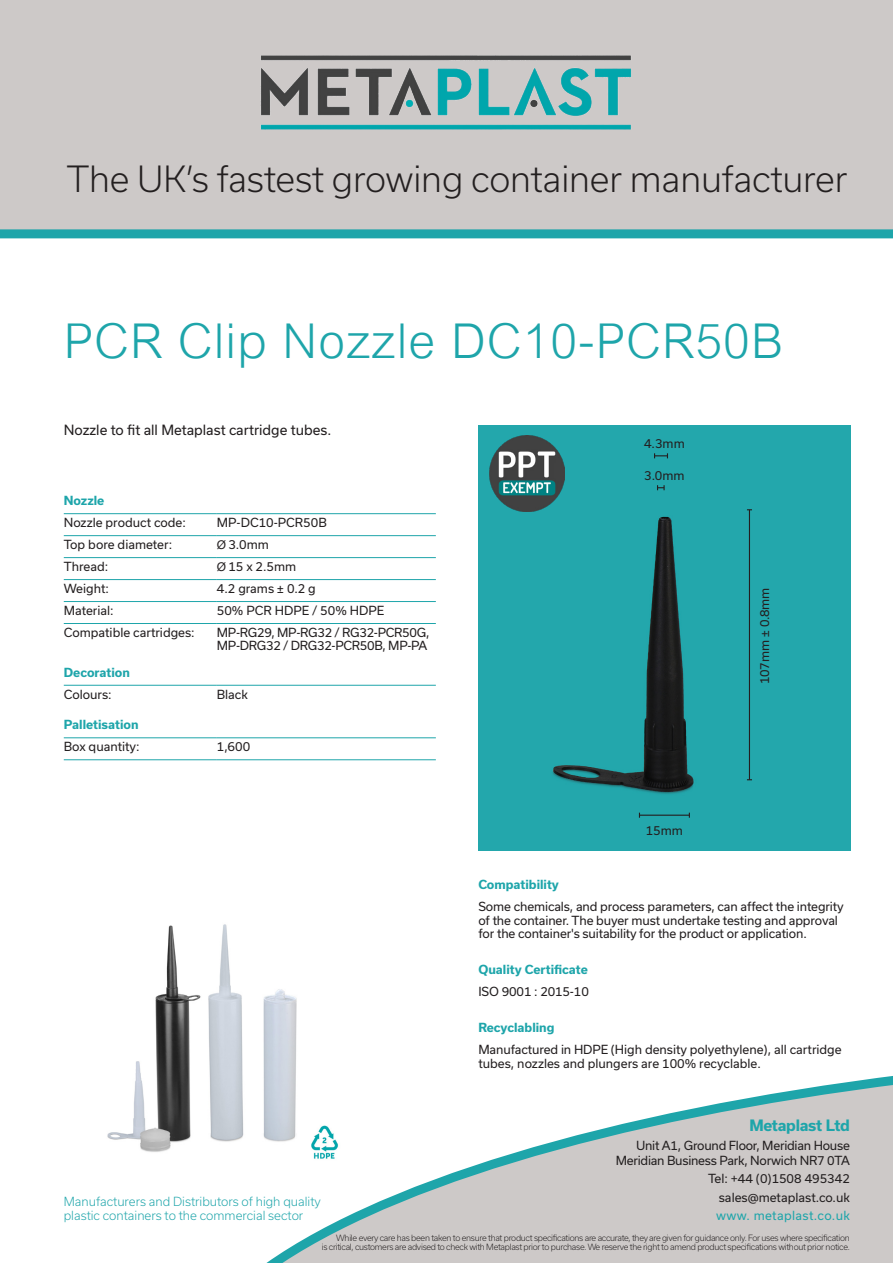
<style>
.page{position:relative;width:893px;height:1263px;background:#fff}
.page>*{position:absolute;margin:0;border:0;box-sizing:border-box;transform-origin:0 0}
.t1{font:300 48px "Arial";letter-spacing:.025em;color:#1ea5aa}
.t2{font:300 34.5px "Usual";letter-spacing:-.005em;color:#231f20}
.IPL_PullPara{font:700 15px "Usual";letter-spacing:-.02em;color:#1ea5aa}
.t3{font:13.5px "Usual";color:#231f20}
.IPL_PullPara-2{font:12px/13.5px "Usual";letter-spacing:-.01em;color:#231f20}
.IPL_PullPara-3{font:300 12px/14.4px "Usual";color:#1ea5aa}
.IPL_Table_head{font:700 12px "Usual";color:#1ea5aa}
.IPL_PullPara-4{font:12px "Usual";letter-spacing:.03em;color:#1ea5aa}
.t4{font:300 8.25px "Usual";letter-spacing:-.035em;color:#231f20}
.s1{font-family:"Arial"}
</style>
<div class="page">
<img style="left:107px;top:924px;width:190px;height:228px">
<div style="left:0;top:0;width:893px;height:238px;background:#cdc9c8"></div>
<img style="left:259px;top:53px;width:375px;height:79px">
<svg style="left:230px;top:1069px;width:663px;height:194px"></svg>
<hr style="left:64px;top:513px;width:153px;height:1px;background:#1ea5aa">
<hr style="left:217px;top:513px;width:219px;height:1px;background:#1ea5aa">
<hr style="left:64px;top:535px;width:153px;height:1px;background:#1ea5aa">
<hr style="left:64px;top:557px;width:153px;height:1px;background:#1ea5aa">
<hr style="left:64px;top:579px;width:153px;height:1px;background:#1ea5aa">
<hr style="left:64px;top:601px;width:153px;height:1px;background:#1ea5aa">
<hr style="left:64px;top:623px;width:153px;height:1px;background:#1ea5aa">
<hr style="left:217px;top:535px;width:219px;height:1px;background:#1ea5aa">
<hr style="left:217px;top:557px;width:219px;height:1px;background:#1ea5aa">
<hr style="left:217px;top:579px;width:219px;height:1px;background:#1ea5aa">
<hr style="left:217px;top:601px;width:219px;height:1px;background:#1ea5aa">
<hr style="left:217px;top:623px;width:219px;height:1px;background:#1ea5aa">
<hr style="left:64px;top:737px;width:153px;height:1px;background:#1ea5aa">
<hr style="left:217px;top:737px;width:219px;height:1px;background:#1ea5aa">
<hr style="left:64px;top:759px;width:153px;height:1px;background:#1ea5aa">
<hr style="left:217px;top:759px;width:219px;height:1px;background:#1ea5aa">
<hr style="left:64px;top:685px;width:153px;height:1px;background:#1ea5aa">
<hr style="left:217px;top:685px;width:219px;height:1px;background:#1ea5aa">
<img style="left:478px;top:425px;width:372px;height:425px">
<hr style="left:749px;top:510px;width:1px;height:270px;background:#231f20">
<hr style="left:639px;top:815px;width:50px;height:1px;background:#231f20">
<img style="left:308px;top:1123px;width:33px;height:39px">
<svg style="left:657px;top:485px;width:8px;height:5px"></svg>
<svg style="left:654px;top:453px;width:14px;height:5px"></svg>
<img style="left:489px;top:436px;width:76px;height:76px">
<p class="t2" style="left:67px;top:160px;width:782px">The UK’s fastest growing container manufacturer</p>
<p class="t1" style="left:64px;top:314px;width:721px">PCR Clip Nozzle DC10-PCR50B</p>
<p class="t3" style="left:64px;top:422px;width:269px">Nozzle to fit all Metaplast cartridge tubes.</p>
<p class="IPL_Table_head" style="left:64px;top:494px;width:42px">Nozzle</p>
<p class="IPL_PullPara-2" style="left:64px;top:516px;width:124px">Nozzle product code:</p>
<p class="IPL_PullPara-2" style="left:217px;top:516px;width:111px">MP-DC10-PCR50B</p>
<p class="IPL_PullPara-2" style="left:64px;top:538px;width:110px">Top bore diameter:</p>
<p class="IPL_PullPara-2" style="left:217px;top:538px;width:54px"><span class="s1">Ø</span> 3.0mm</p>
<p class="IPL_PullPara-2" style="left:64px;top:560px;width:46px">Thread:</p>
<p class="IPL_PullPara-2" style="left:217px;top:560px;width:81px"><span class="s1">Ø</span> 15 x 2.5mm</p>
<p class="IPL_PullPara-2" style="left:64px;top:582px;width:47px">Weight:</p>
<p class="IPL_PullPara-2" style="left:217px;top:582px;width:100px">4.2 grams <span class="s1">±</span> 0.2 g</p>
<p class="IPL_PullPara-2" style="left:64px;top:604px;width:51px">Material:</p>
<p class="IPL_PullPara-2" style="left:217px;top:604px;width:169px">50% PCR HDPE / 50% HDPE</p>
<p class="IPL_PullPara-2" style="left:64px;top:625px;width:132px">Compatible cartridges:</p>
<p class="IPL_PullPara-2" style="left:217px;top:625px;width:214px">MP-RG29, MP-RG32 / RG32-PCR50G,<br>MP-DRG32 / DRG32-PCR50B, MP-PA</p>
<p class="IPL_Table_head" style="left:64px;top:665px;width:68px">Decoration</p>
<p class="IPL_PullPara-2" style="left:64px;top:687px;width:49px">Colours:</p>
<p class="IPL_PullPara-2" style="left:217px;top:687px;width:32px">Black</p>
<p class="IPL_Table_head" style="left:64px;top:718px;width:76px">Palletisation</p>
<p class="IPL_PullPara-2" style="left:64px;top:740px;width:77px">Box quantity:</p>
<p class="IPL_PullPara-2" style="left:217px;top:740px;width:35px">1,600</p>
<p class="IPL_PullPara-3" style="left:64px;top:1194px;width:259px">Manufacturers and Distributors of high quality plastic containers to the commercial sector</p>
<p class="IPL_PullPara-2" style="left:644px;top:437px;width:42px">4.3mm</p>
<p class="IPL_PullPara-2" style="left:644px;top:469px;width:42px">3.0mm</p>
<p class="IPL_PullPara-2" style="left:646px;top:824px;width:39px">15mm</p>
<p class="IPL_PullPara-2" style="left:758px;top:684px;width:98px;rotate:-90deg">107mm <span class="s1">±</span> 0.8mm</p>
<p class="IPL_Table_head" style="left:478px;top:878px;width:82px">Compatibility</p>
<p class="IPL_PullPara-2" style="left:478px;top:900px;width:367px">Some chemicals, and process parameters, can affect the integrity of the container. The buyer must undertake testing and approval for the container's suitability for the product or application.</p>
<p class="IPL_Table_head" style="left:478px;top:963px;width:111px">Quality Certificate</p>
<p class="IPL_PullPara-2" style="left:478px;top:985px;width:112px">ISO 9001 : 2015-10</p>
<p class="IPL_Table_head" style="left:478px;top:1021px;width:78px">Recyclabling</p>
<p class="IPL_PullPara-2" style="left:478px;top:1043px;width:365px">Manufactured in HDPE (High density polyethylene), all cartridge tubes, nozzles and plungers are 100% recyclable.</p>
<p class="IPL_PullPara" style="left:749px;top:1117px;width:102px">Metaplast Ltd</p>
<p class="IPL_PullPara-2" style="left:636px;top:1139px;width:215px">Unit A1, Ground Floor, Meridian House</p>
<p class="IPL_PullPara-2" style="left:616px;top:1153px;width:236px">Meridian Business Park, Norwich NR7 0TA</p>
<p class="IPL_PullPara-2" style="left:708px;top:1172px;width:143px">Tel: +44 (0)1508 495342</p>
<p class="IPL_PullPara-2" style="left:719px;top:1190px;width:133px">sales@metaplast.co.uk</p>
<p class="IPL_PullPara-4" style="left:716px;top:1209px;width:135px">www. metaplast.co.uk</p>
<p class="t4" style="left:336px;top:1233px;width:515px">While every care has been taken to ensure that product specifications are accurate, they are given for guidance only. For uses where specification</p>
<p class="t4" style="left:322px;top:1242px;width:530px">is critical, customers are advised to check with Metaplast prior to purchase. We reserve the right to amend product specifications without prior notice.</p>
</div>
